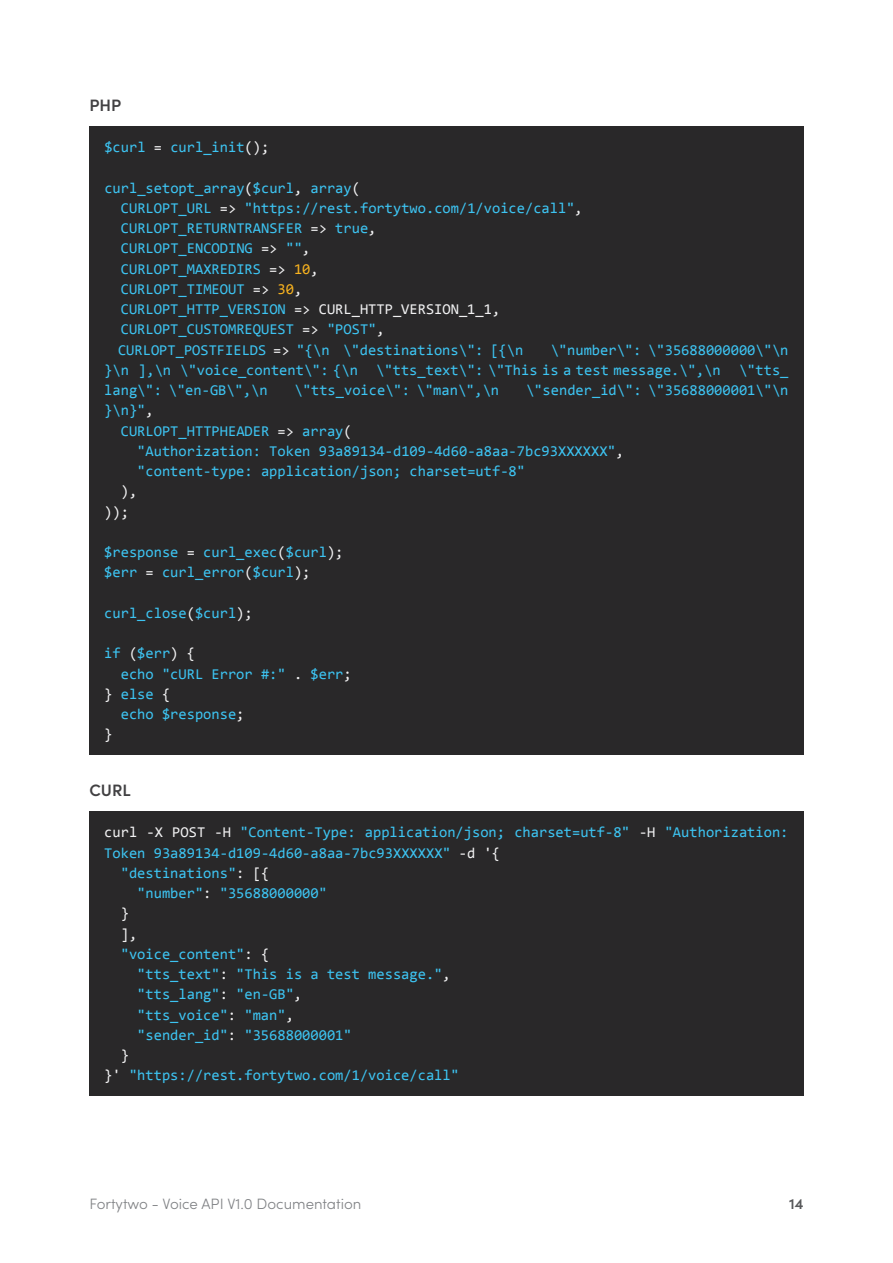
<style>
.page{position:relative;width:893px;height:1263px;background:#fff}
.page>*{position:absolute;margin:0;border:0;box-sizing:border-box;transform-origin:0 0}
.t1{font:600 16.5px "Sofia Pro";color:#414042}
.t2{font:15px/20.2px "Consolas";color:#3dc4f2}
.t3{font:300 15px "Sofia Pro";color:#808285}
.t4{font:15px/20.2px "Consolas";color:#f1f1f2}
.t5{font:600 15px "Sofia Pro";color:#58595b}
.s1{color:#f1f1f2}
.s2{color:#f7b21f}
</style>
<div class="page">
<div style="left:89px;top:126px;width:714px;height:628px;background:#292829"></div>
<div style="left:89px;top:811px;width:714px;height:284px;background:#292829"></div>
<p class="t1" style="left:89px;top:93px;width:33px">PHP</p>
<p class="t2" style="left:104px;top:136px;width:166px">$curl <span class="s1">=</span> curl_init<span class="s1">();</span></p>
<p class="t2" style="left:118px;top:177px;width:466px;text-indent:-14px">curl_setopt_array<span class="s1">(</span>$curl<span class="s1">,</span> array<span class="s1">(<br></span>CURLOPT_URL <span class="s1">=&gt;</span> "https://rest.fortytwo.com/1/voice/call"<span class="s1">, </span>CURLOPT_RETURNTRANSFER <span class="s1">=&gt;</span> true<span class="s1">,<br></span>CURLOPT_ENCODING <span class="s1">=&gt;</span> ""<span class="s1">,<br></span>CURLOPT_MAXREDIRS <span class="s1">=&gt;</span> <span class="s2">10</span><span class="s1">,<br></span>CURLOPT_TIMEOUT <span class="s1">=&gt;</span> <span class="s2">30</span><span class="s1">,<br></span>CURLOPT_HTTP_VERSION <span class="s1">=&gt; CURL_HTTP_VERSION_1_1, </span>CURLOPT_CUSTOMREQUEST <span class="s1">=&gt;</span> "POST"<span class="s1">,<br></span>CURLOPT_POSTFIELDS <span class="s1">=&gt;</span> "{\n \"destinations\": [{\n</p>
<p class="t2" style="left:104px;top:339px;width:686px;text-align:justify;text-indent:446px">\"number\": \"35688000000\"\n }\n ],\n \"voice_content\": {\n \"tts_text\": \"This is a test message.\",\n \"tts_ lang\": \"en-GB\",\n</p>
<p class="t2" style="left:295px;top:379px;width:206px">\"tts_voice\": \"man\",\n</p>
<p class="t2" style="left:526px;top:379px;width:264px">\"sender_id\": \"35688000001\"\n</p>
<p class="t2" style="left:104px;top:400px;width:51px">}\n}"<span class="s1">,</span></p>
<p class="t2" style="left:121px;top:420px;width:232px">CURLOPT_HTTPHEADER <span class="s1">=&gt;</span> array<span class="s1">(</span></p>
<p class="t2" style="left:137px;top:440px;width:488px">"Authorization: Token 93a89134-d109-4d60-a8aa-7bc93XXXXXX"<span class="s1">,</span></p>
<p class="t2" style="left:137px;top:460px;width:389px">"content-type: application/json; charset=utf-8"</p>
<p class="t4" style="left:104px;top:481px;width:34px;text-indent:16px">), ));</p>
<p class="t2" style="left:104px;top:541px;width:241px">$response <span class="s1">=</span> curl_exec<span class="s1">(</span>$curl<span class="s1">); </span>$err <span class="s1">=</span> curl_error<span class="s1">(</span>$curl<span class="s1">);</span></p>
<p class="t2" style="left:104px;top:602px;width:150px">curl_close<span class="s1">(</span>$curl<span class="s1">);</span></p>
<p class="t2" style="left:104px;top:643px;width:92px">if <span class="s1">(</span>$err<span class="s1">) {</span></p>
<p class="t2" style="left:121px;top:663px;width:232px">echo "cURL Error #:" <span class="s1">.</span> $err<span class="s1">;</span></p>
<p class="t2" style="left:104px;top:683px;width:67px"><span class="s1">}</span> else <span class="s1">{</span></p>
<p class="t2" style="left:121px;top:703px;width:125px">echo $response<span class="s1">;</span></p>
<p class="t4" style="left:104px;top:724px;width:10px">}</p>
<p class="t1" style="left:89px;top:778px;width:43px">CURL</p>
<p class="t2" style="left:104px;top:822px;width:686px"><span class="s1">curl -X POST -H</span> "Content-Type: application/json; charset=utf-8" <span class="s1">-H</span> "Authorization:</p>
<p class="t2" style="left:104px;top:842px;width:397px">Token 93a89134-d109-4d60-a8aa-7bc93XXXXXX" <span class="s1">-d '{</span></p>
<p class="t2" style="left:121px;top:862px;width:150px">"destinations"<span class="s1">: [{</span></p>
<p class="t2" style="left:137px;top:883px;width:191px">"number"<span class="s1">:</span> "35688000000"</p>
<p class="t4" style="left:121px;top:903px;width:10px">}</p>
<p class="t4" style="left:121px;top:923px;width:18px">],</p>
<p class="t2" style="left:121px;top:943px;width:150px">"voice_content"<span class="s1">: {</span></p>
<p class="t2" style="left:137px;top:964px;width:315px">"tts_text"<span class="s1">:</span> "This is a test message."<span class="s1">,</span></p>
<p class="t2" style="left:137px;top:984px;width:166px">"tts_lang"<span class="s1">:</span> "en-GB"<span class="s1">,</span></p>
<p class="t2" style="left:137px;top:1004px;width:158px">"tts_voice"<span class="s1">:</span> "man"<span class="s1">,</span></p>
<p class="t2" style="left:137px;top:1024px;width:216px">"sender_id"<span class="s1">:</span> "35688000001"</p>
<p class="t4" style="left:121px;top:1045px;width:10px">}</p>
<p class="t2" style="left:104px;top:1065px;width:356px"><span class="s1">}'</span> "https://rest.fortytwo.com/1/voice/call"</p>
<p class="t3" style="left:89px;top:1193px;width:273px">Fortytwo - Voice API V1.0 Documentation</p>
<p class="t5" style="left:789px;top:1192px;width:16px">14</p>
</div>
